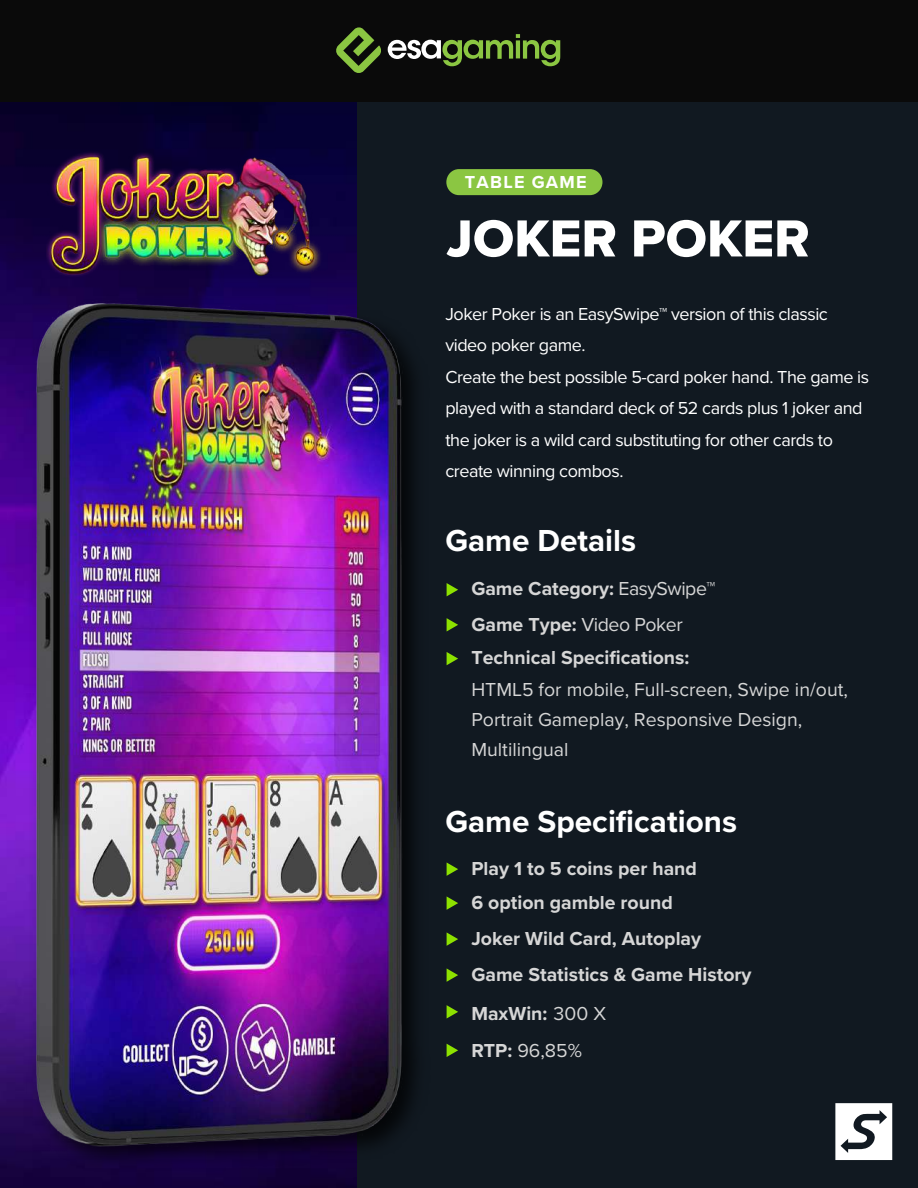
<style>
.page{position:relative;width:918px;height:1188px;background:#111921}
.page>*{position:absolute;margin:0;border:0;box-sizing:border-box;transform-origin:0 0}
.t1{font:54px "Proxima Nova Extrabld";color:#fff}
.t2{font:700 31.5px "Proxima Nova";color:#fff}
.t3{font:700 19.5px/33.8px "Proxima Nova";color:#d6d6d6}
.t4{font:19.5px/30px "Proxima Nova";color:#d6d6d6}
.t5{font:18px/31.5px "Proxima Nova";letter-spacing:-.025em;color:#fff}
.t6{font:700 18px "Proxima Nova";letter-spacing:.07em;color:#fff}
.s1{font-weight:400}
</style>
<div class="page">
<div style="left:446px;top:169px;width:156px;height:26px;background:#8bc642;border-radius:13px"></div>
<svg style="left:835px;top:1103px;width:57px;height:57px"></svg>
<img style="left:0;top:102px;width:356px;height:1086px">
<svg style="left:447px;top:618px;width:11px;height:13px"></svg>
<svg style="left:447px;top:652px;width:11px;height:13px"></svg>
<svg style="left:447px;top:583px;width:11px;height:13px"></svg>
<div style="left:0;top:0;width:918px;height:102px;background:#0a0a0a"></div>
<svg style="left:336px;top:27px;width:45px;height:46px"></svg>
<svg style="left:388px;top:34px;width:172px;height:32px"></svg>
<img style="left:0;top:225px;width:415px;height:962px">
<svg style="left:447px;top:862px;width:11px;height:14px"></svg>
<svg style="left:447px;top:896px;width:11px;height:14px"></svg>
<svg style="left:447px;top:1005px;width:11px;height:14px"></svg>
<svg style="left:447px;top:1044px;width:11px;height:13px"></svg>
<svg style="left:447px;top:932px;width:11px;height:14px"></svg>
<svg style="left:447px;top:968px;width:11px;height:14px"></svg>
<img style="left:47px;top:151px;width:275px;height:127px">
<p class="t6" style="left:465px;top:169px;width:123px">TABLE GAME</p>
<h1 class="t1" style="left:446px;top:198px;width:365px">JOKER POKER</h1>
<p class="t5" style="left:445px;top:297px;width:425px">Joker Poker is an EasySwipe™ version of this classic video poker game.<br>Create the best possible 5-card poker hand. The game is played with a standard deck of 52 cards plus 1 joker and the joker is a wild card substituting for other cards to create winning combos.</p>
<h2 class="t2" style="left:445px;top:517px;width:192px">Game Details</h2>
<p class="t3" style="left:471px;top:572px;width:246px">Game Category: <span class="s1">EasySwipe™</span></p>
<p class="t3" style="left:471px;top:607px;width:220px">Game Type: <span class="s1">Video Poker<br></span>Technical Specifications:</p>
<p class="t4" style="left:471px;top:673px;width:378px">HTML5 for mobile, Full-screen, Swipe in/out,<br>Portrait Gameplay, Responsive Design,<br>Multilingual</p>
<h2 class="t2" style="left:445px;top:798px;width:293px">Game Specifications</h2>
<p class="t3" style="left:471px;top:851px;width:227px">Play 1 to 5 coins per hand</p>
<p class="t3" style="left:471px;top:885px;width:203px">6 option gamble round</p>
<p class="t3" style="left:471px;top:920px;width:282px;line-height:36px">Joker Wild Card, Autoplay<br>Game Statistics &amp; Game History</p>
<p class="t3" style="left:471px;top:994px;width:136px;line-height:37.5px">MaxWin: <span class="s1">300 X<br></span>RTP: <span class="s1">96,85%</span></p>
</div>
